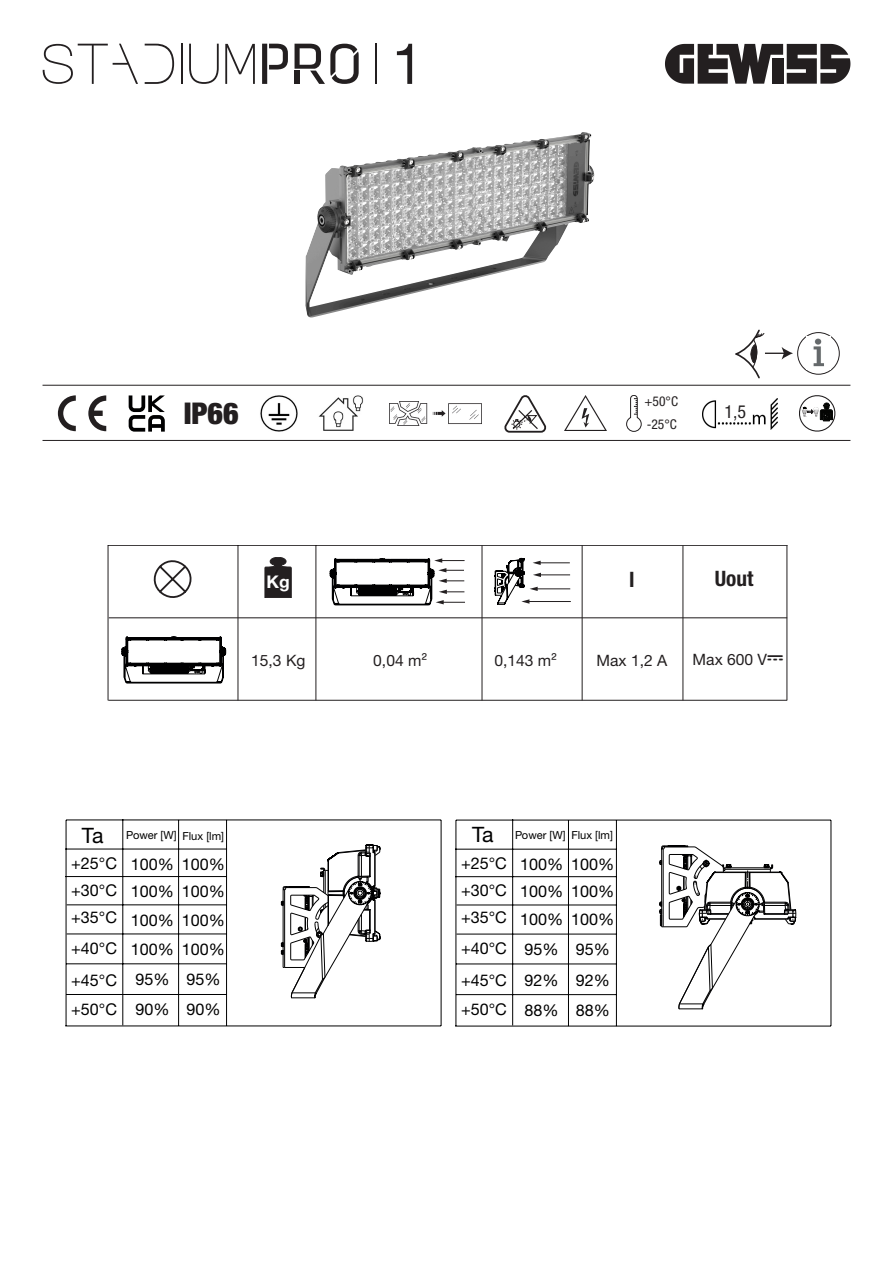
<style>
.page{position:relative;width:893px;height:1263px;background:#fff}
.page>*{position:absolute;margin:0;border:0;box-sizing:border-box;transform-origin:0 0}
.t1{font:900 condensed 30px "Helvetica Neue LTW1 G";color:#231f20}
.t2{font:700 condensed 21.3px "Helvetica Neue LT Pro";color:#231f20}
.t3{font:21.3px "Helvetica Neue LTW1 G";color:#000001}
.t4{font:condensed 18px "Helvetica Neue LTW1 G";color:#231f20}
.t5{font:700 17.4px "Helvetica Neue LT Pro";color:#fff}
.t6{font:16.2px/26.8px "Helvetica Neue LTW1 G";color:#000001}
.t7{font:15.6px "Helvetica Neue LTW1 G";color:#231f20}
.t8{font:condensed 13.5px "Helvetica Neue LTW1 G";color:#231f20}
.t9{font:11.1px "Helvetica Neue LTW1 G";color:#000001}
.s1{font-family:"GW label";font-size:17.85px}
.s2{font-size:21.3px}
</style>
<div class="page">
<svg style="left:665px;top:44px;width:185px;height:40px"></svg>
<hr style="left:375px;top:44px;width:2px;height:40px;background:#231f20">
<svg style="left:262px;top:44px;width:26px;height:40px"></svg>
<svg style="left:295px;top:44px;width:64px;height:40px"></svg>
<svg style="left:225px;top:44px;width:30px;height:40px"></svg>
<svg style="left:145px;top:44px;width:29px;height:40px"></svg>
<hr style="left:181px;top:44px;width:2px;height:40px;background:#231f20">
<svg style="left:43px;top:44px;width:95px;height:40px"></svg>
<svg style="left:189px;top:44px;width:30px;height:40px"></svg>
<svg style="left:397px;top:44px;width:15px;height:40px"></svg>
<img style="left:305px;top:132px;width:277px;height:185px">
<hr style="left:43px;top:385px;width:807px;height:1px;background:#231f20">
<hr style="left:43px;top:440px;width:807px;height:1px;background:#231f20">
<svg style="left:88px;top:395px;width:18px;height:36px"></svg>
<svg style="left:58px;top:395px;width:18px;height:36px"></svg>
<svg style="left:735px;top:330px;width:58px;height:48px"></svg>
<div style="left:797px;top:332px;width:43px;height:43px;border:1px solid #231f20;border-radius:50%"></div>
<img style="left:813px;top:338px;width:11px;height:29px">
<img style="left:260px;top:395px;width:38px;height:37px">
<img style="left:564px;top:395px;width:42px;height:36px">
<svg style="left:504px;top:395px;width:42px;height:38px"></svg>
<img style="left:318px;top:395px;width:45px;height:36px">
<img style="left:389px;top:401px;width:93px;height:25px">
<svg style="left:626px;top:395px;width:15px;height:37px"></svg>
<img style="left:702px;top:399px;width:75px;height:30px">
<svg style="left:799px;top:395px;width:36px;height:37px"></svg>
<hr style="left:108px;top:545px;width:1px;height:155px;background:#231f20">
<hr style="left:238px;top:545px;width:1px;height:155px;background:#231f20">
<hr style="left:316px;top:545px;width:1px;height:155px;background:#231f20">
<hr style="left:108px;top:545px;width:680px;height:1px;background:#231f20">
<hr style="left:109px;top:617px;width:678px;height:1px;background:#231f20">
<hr style="left:482px;top:545px;width:1px;height:155px;background:#231f20">
<hr style="left:108px;top:700px;width:679px;height:1px;background:#231f20">
<hr style="left:582px;top:545px;width:1px;height:155px;background:#231f20">
<hr style="left:683px;top:545px;width:1px;height:155px;background:#231f20">
<hr style="left:787px;top:545px;width:1px;height:155px;background:#231f20">
<hr style="left:539px;top:562px;width:31px;height:1px;background:#231f20">
<hr style="left:539px;top:574px;width:31px;height:1px;background:#231f20">
<hr style="left:536px;top:588px;width:34px;height:1px;background:#231f20">
<hr style="left:528px;top:601px;width:43px;height:1px;background:#231f20">
<svg style="left:122px;top:556px;width:419px;height:127px"></svg>
<hr style="left:66px;top:819px;width:375px;height:1px;background:#000001">
<hr style="left:441px;top:820px;width:1px;height:206px;background:#000001">
<hr style="left:65px;top:1025px;width:376px;height:1px;background:#000001">
<hr style="left:66px;top:820px;width:1px;height:206px;background:#000001">
<hr style="left:122px;top:819px;width:1px;height:206px;background:#000001">
<hr style="left:178px;top:820px;width:1px;height:206px;background:#000001">
<hr style="left:226px;top:820px;width:1px;height:206px;background:#000001">
<hr style="left:65px;top:849px;width:161px;height:1px;background:#000001">
<hr style="left:65px;top:876px;width:161px;height:1px;background:#000001">
<hr style="left:67px;top:904px;width:160px;height:1px;background:#000001">
<hr style="left:67px;top:933px;width:160px;height:1px;background:#000001">
<hr style="left:66px;top:963px;width:160px;height:1px;background:#000001">
<hr style="left:66px;top:994px;width:160px;height:1px;background:#000001">
<hr style="left:456px;top:820px;width:375px;height:1px;background:#000001">
<hr style="left:831px;top:820px;width:1px;height:206px;background:#000001">
<hr style="left:455px;top:1026px;width:376px;height:1px;background:#000001">
<hr style="left:456px;top:820px;width:1px;height:206px;background:#000001">
<hr style="left:512px;top:819px;width:1px;height:206px;background:#000001">
<hr style="left:568px;top:820px;width:1px;height:206px;background:#000001">
<hr style="left:616px;top:820px;width:1px;height:206px;background:#000001">
<svg style="left:281px;top:844px;width:516px;height:166px"></svg>
<svg style="left:129px;top:395px;width:36px;height:37px"></svg>
<p class="t1" style="left:184px;top:395px;width:57px">IP66</p>
<p class="t8" style="left:645px;top:393px;width:35px">+50°C</p>
<p class="t8" style="left:647px;top:416px;width:32px">-25°C</p>
<p class="t4" style="left:725px;top:401px;width:23px">1,5</p>
<p class="t5" style="left:266px;top:571px;width:25px">Kg</p>
<p class="t2" style="left:629px;top:567px;width:7px">I</p>
<p class="t2" style="left:715px;top:566px;width:40px">Uout</p>
<p class="t7" style="left:251px;top:651px;width:56px">15,3 Kg</p>
<p class="t7" style="left:373px;top:651px;width:55px">0,04 m²</p>
<p class="t7" style="left:494px;top:651px;width:64px">0,143 m²</p>
<p class="t7" style="left:596px;top:651px;width:72px">Max 1,2 A</p>
<p class="t7" style="left:693px;top:650px;width:93px">Max 600 V<span class="s1">Ù</span></p>
<p class="t3" style="left:82px;top:822px;width:23px">Ta</p>
<p class="t6" style="left:71px;top:850px;width:47px;text-align:justify">+25°C +30°C +35°C</p>
<p class="t6" style="left:71px;top:932px;width:47px;line-height:32.2px">+40°C +45°C</p>
<p class="t6" style="left:71px;top:996px;width:47px">+50°C</p>
<p class="t9" style="left:126px;top:829px;width:99px">Power [W] Flux [lm]</p>
<p class="t9" style="left:472px;top:828px;width:142px"><span class="s2">Ta</span> Power [W] Flux [lm]</p>
<p class="t6" style="left:461px;top:850px;width:47px;text-align:justify">+25°C +30°C +35°C</p>
<p class="t6" style="left:461px;top:932px;width:47px;line-height:32.2px">+40°C +45°C</p>
<p class="t6" style="left:461px;top:996px;width:47px">+50°C</p>
<p class="t6" style="left:131px;top:851px;width:96px">100% 100%<br>100% 100%</p>
<p class="t6" style="left:131px;top:905px;width:96px;line-height:29.8px">100% 100%<br>100% 100%<br>95% 95%<br>90% 90%</p>
<p class="t6" style="left:520px;top:851px;width:96px">100% 100%<br>100% 100%</p>
<p class="t6" style="left:520px;top:905px;width:96px;line-height:29.5px">100% 100%<br>95% 95%</p>
<p class="t6" style="left:525px;top:965px;width:87px;line-height:30.5px">92% 92%<br>88% 88%</p>
</div>
